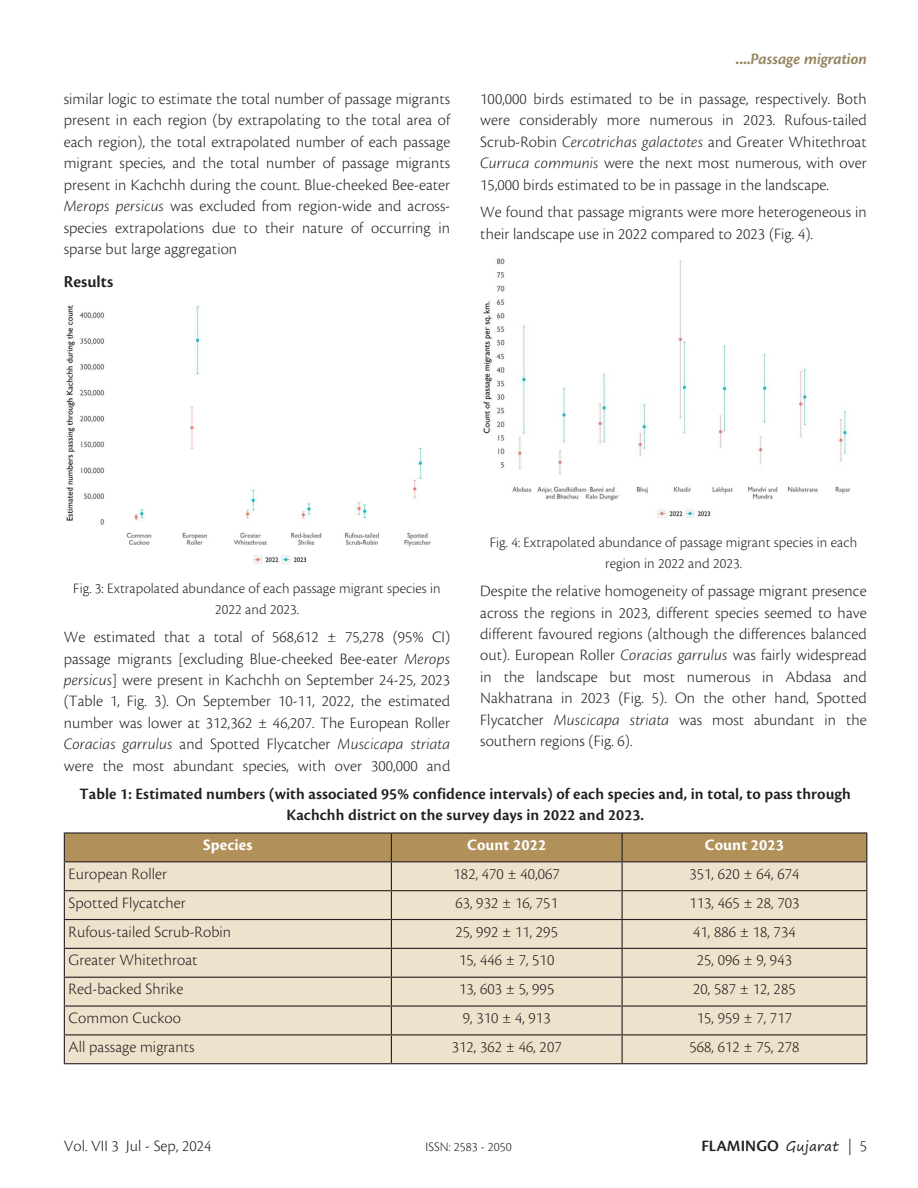
<style>
.page{position:relative;width:918px;height:1188px;background:#fff}
.page>*{position:absolute;margin:0;border:0;box-sizing:border-box;transform-origin:0 0}
.t1{font:600 17.25px "Cronos Pro";letter-spacing:.005em;color:#231f20}
.t2{font:300 16.5px/21.5px "Cronos Pro";letter-spacing:.005em;color:#231f20;text-align:justify}
.t3{font:600 16.5px/21.5px "Cronos Pro";letter-spacing:.005em;color:#231f20;text-align:center}
.t4{font:700 16.5px "Cronos Pro";letter-spacing:.005em;color:#fff}
.t5{font:italic 600 16.5px "Cronos Pro";letter-spacing:-.005em;color:#93825b}
.t6{font:300 15px/21.5px "Cronos Pro";letter-spacing:.005em;color:#231f20;text-align:center}
.t7{font:300 13.5px "Cronos Pro";letter-spacing:.005em;color:#231f20}
.s1{font-style:italic}
.s2{font-weight:700;font-style:normal}
.s3{font-family:"Segoe Print";font-weight:400;font-size:13.5px}
.s4{font-weight:300}
</style>
<div class="page">
<img style="left:66px;top:305px;width:365px;height:260px">
<img style="left:483px;top:258px;width:368px;height:260px">
<hr style="left:64px;top:832px;width:327px;height:2px;background:#231f20">
<hr style="left:391px;top:832px;width:231px;height:2px;background:#231f20">
<hr style="left:622px;top:832px;width:245px;height:2px;background:#231f20">
<svg style="left:64px;top:833px;width:803px;height:230px;background:#dfd0b7"></svg>
<hr style="left:64px;top:1063px;width:327px;height:1px;background:#231f20">
<hr style="left:391px;top:1063px;width:231px;height:1px;background:#231f20">
<hr style="left:622px;top:1063px;width:245px;height:1px;background:#231f20">
<p class="t2" style="left:64px;top:88px;width:388px">similar logic to estimate the total number of passage migrants present in each region (by extrapolating to the total area of each region), the total extrapolated number of each passage migrant species, and the total number of passage migrants present in Kachchh during the count. Blue-cheeked Bee-eater <span class="s1">Merops persicus</span> was excluded from region-wide and across&shy;species extrapolations due to their nature of occurring in sparse but large aggregation</p>
<p class="t1" style="left:64px;top:272px;width:51px">Results</p>
<p class="t5" style="left:736px;top:49px;width:133px"><span class="s2">....</span>Passage migration</p>
<p class="t2" style="left:480px;top:88px;width:388px">100,000 birds estimated to be in passage, respectively. Both were considerably more numerous in 2023. Rufous-tailed Scrub-Robin <span class="s1">Cercotrichas galactotes</span> and Greater Whitethroat <span class="s1">Curruca communis</span> were the next most numerous, with over 15,000 birds estimated to be in passage in the landscape.</p>
<p class="t2" style="left:480px;top:202px;width:388px">We found that passage migrants were more heterogeneous in their landscape use in 2022 compared to 2023 (Fig. 4).</p>
<p class="t6" style="left:490px;top:531px;width:369px">Fig. 4: Extrapolated abundance of passage migrant species in each region in 2022 and 2023.</p>
<p class="t2" style="left:480px;top:580px;width:388px">Despite the relative homogeneity of passage migrant presence across the regions in 2023, different species seemed to have different favoured regions (although the differences balanced out). European Roller <span class="s1">Coracias garrulus</span> was fairly widespread in the landscape but most numerous in Abdasa and Nakhatrana in 2023 (Fig. 5). On the other hand, Spotted Flycatcher <span class="s1">Muscicapa striata</span> was most abundant in the southern regions (Fig. 6).</p>
<p class="t3" style="left:80px;top:783px;width:773px">Table 1: Estimated numbers (with associated 95% confidence intervals) of each species and, in total, to pass through<br>Kachchh district on the survey days in 2022 and 2023.</p>
<p class="t4" style="left:203px;top:836px;width:51px">Species</p>
<p class="t4" style="left:467px;top:836px;width:81px">Count 2022</p>
<p class="t4" style="left:705px;top:836px;width:81px">Count 2023</p>
<p class="t2" style="left:69px;top:863px;width:100px">European Roller</p>
<p class="t2" style="left:454px;top:863px;width:108px">182, 470 ± 40,067</p>
<p class="t2" style="left:689px;top:863px;width:111px">351, 620 ± 64, 674</p>
<p class="t2" style="left:69px;top:892px;width:119px">Spotted Flycatcher</p>
<p class="t2" style="left:455px;top:892px;width:104px">63, 932 ± 16, 751</p>
<p class="t2" style="left:689px;top:892px;width:111px">113, 465 ± 28, 703</p>
<p class="t2" style="left:69px;top:921px;width:164px">Rufous-tailed Scrub-Robin</p>
<p class="t2" style="left:455px;top:921px;width:104px">25, 992 ± 11, 295</p>
<p class="t2" style="left:693px;top:921px;width:104px">41, 886 ± 18, 734</p>
<p class="t2" style="left:69px;top:950px;width:130px">Greater Whitethroat</p>
<p class="t2" style="left:459px;top:950px;width:97px">15, 446 ± 7, 510</p>
<p class="t2" style="left:697px;top:950px;width:97px">25, 096 ± 9, 943</p>
<p class="t2" style="left:69px;top:978px;width:116px">Red-backed Shrike</p>
<p class="t2" style="left:459px;top:978px;width:97px">13, 603 ± 5, 995</p>
<p class="t2" style="left:693px;top:978px;width:104px">20, 587 ± 12, 285</p>
<p class="t2" style="left:69px;top:1007px;width:114px">Common Cuckoo</p>
<p class="t2" style="left:463px;top:1007px;width:89px">9, 310 ± 4, 913</p>
<p class="t2" style="left:697px;top:1007px;width:97px">15, 959 ± 7, 717</p>
<p class="t2" style="left:69px;top:1036px;width:128px">All passage migrants</p>
<p class="t2" style="left:452px;top:1036px;width:111px">312, 362 ± 46, 207</p>
<p class="t2" style="left:689px;top:1036px;width:111px">568, 612 ± 75, 278</p>
<p class="t6" style="left:73px;top:577px;width:369px">Fig. 3: Extrapolated abundance of each passage migrant species in<br>2022 and 2023.</p>
<p class="t2" style="left:64px;top:626px;width:388px">We estimated that a total of 568,612 ± 75,278 (95% CI) passage migrants [excluding Blue-cheeked Bee-eater <span class="s1">Merops persicus</span>] were present in Kachchh on September 24-25, 2023 (Table 1, Fig. 3). On September 10-11, 2022, the estimated number was lower at 312,362 ± 46,207. The European Roller <span class="s1">Coracias garrulus</span> and Spotted Flycatcher <span class="s1">Muscicapa striata </span>were the most abundant species, with over 300,000 and</p>
<p class="t2" style="left:64px;top:1135px;width:149px">Vol. VII 3 Jul - Sep, 2024</p>
<p class="t7" style="left:426px;top:1139px;width:88px">ISSN: 2583 - 2050</p>
<p class="t3" style="left:701px;top:1136px;width:167px">FLAMINGO <span class="s3">Gujarat</span> <span class="s4">| 5</span></p>
</div>
